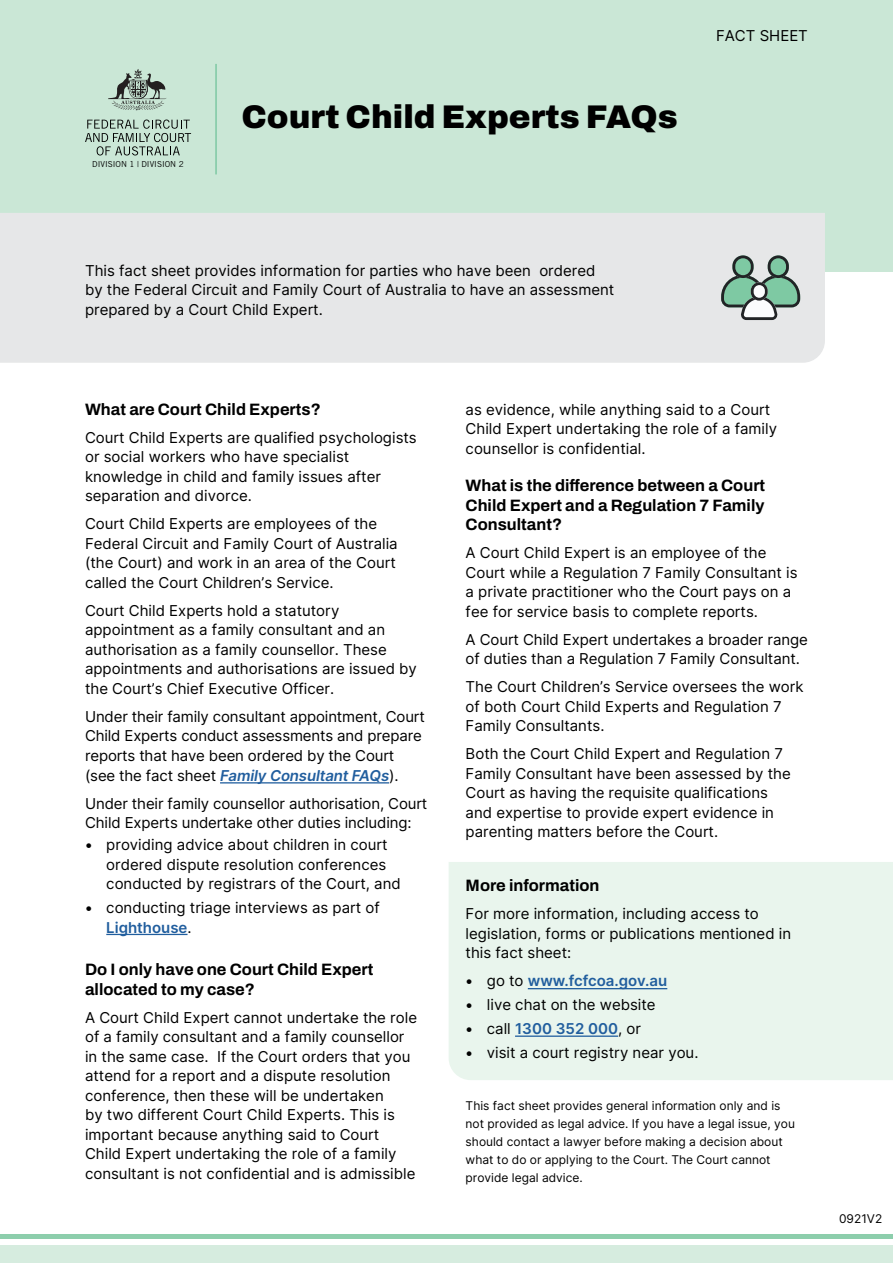
<style>
.page{position:relative;width:893px;height:1263px;background:#fff}
.page>*{position:absolute;margin:0;border:0;box-sizing:border-box;transform-origin:0 0}
.Heading_1{font:900 32.7px "Archivo";color:#000}
.Heading_2{font:700 16.5px/19.8px "Archivo";color:#000}
.Body_text{font:15px/19.5px "Inter";color:#000}
.t1{font:600 15px "Inter";color:#215e9e}
.Body_text_-_small{font:12px/18px "Inter";color:#000}
.t2{font:8.25px "Trade Gothic LT Std";color:#000}
.s1{font-weight:600;font-style:italic;color:#215e9e}
.s2{font-weight:600}
.s3{font-weight:600;color:#215e9e}
.s4{color:#000}
.s5{font-weight:400;color:#000}
</style>
<div class="page">
<div style="left:0;top:0;width:893px;height:272px;background:#cae7d6"></div>
<div style="left:0;top:1245px;width:893px;height:18px;background:#d6ecdf"></div>
<hr style="left:0;top:1234px;width:893px;height:4px;background:#8dceac">
<div style="left:449px;top:862px;width:444px;height:218px;background:#e9f5ed"></div>
<svg style="left:85px;top:120px;width:106px;height:35px"></svg>
<svg style="left:108px;top:69px;width:59px;height:42px"></svg>
<div style="left:0;top:213px;width:825px;height:150px;background:#e6e7e8"></div>
<svg style="left:721px;top:255px;width:79px;height:65px;background:#9ab5a9"></svg>
<hr style="left:220px;top:782px;width:169px;height:1px;background:#215e9e">
<hr style="left:528px;top:988px;width:139px;height:1px;background:#215e9e">
<hr style="left:515px;top:1035px;width:103px;height:2px;background:#215e9e">
<hr style="left:215px;top:64px;width:2px;height:110px;background:#7ec9a3">
<hr style="left:106px;top:934px;width:82px;height:1px;background:#215e9e">
<p class="t2" style="left:92px;top:159px;width:93px">DIVISION 1 | DIVISION 2</p>
<h1 class="Heading_1" style="left:241px;top:92px;width:438px">Court Child Experts FAQs</h1>
<p class="Body_text" style="left:716px;top:26px;width:93px">FACT SHEET</p>
<p class="Body_text" style="left:85px;top:260px;width:531px">This fact sheet provides information for parties who have been ordered by the Federal Circuit and Family Court of Australia to have an assessment prepared by a Court Child Expert.</p>
<h2 class="Heading_2" style="left:85px;top:399px;width:237px">What are Court Child Experts?</h2>
<p class="Body_text" style="left:85px;top:427px;width:333px">Court Child Experts are qualified psychologists or social workers who have specialist knowledge in child and family issues after separation and divorce.</p>
<p class="Body_text" style="left:85px;top:514px;width:314px">Court Child Experts are employees of the Federal Circuit and Family Court of Australia (the Court) and work in an area of the Court called the Court Children’s Service.</p>
<p class="Body_text" style="left:85px;top:600px;width:333px">Court Child Experts hold a statutory appointment as a family consultant and an authorisation as a family counsellor. These appointments and authorisations are issued by the Court’s Chief Executive Officer.</p>
<p class="Body_text" style="left:85px;top:706px;width:341px">Under their family consultant appointment, Court Child Experts conduct assessments and prepare reports that have been ordered by the Court (see the fact sheet <span class="s1">Family Consultant FAQs</span>).</p>
<p class="Body_text" style="left:85px;top:793px;width:344px">Under their family counsellor authorisation, Court<br>Child Experts undertake other duties including:</p>
<p class="Body_text" style="left:106px;top:835px;width:296px;text-indent:-21px"><span class="s2">•</span> providing advice about children in court ordered dispute resolution conferences conducted by registrars of the Court, and</p>
<p class="Body_text" style="left:106px;top:897px;width:275px;text-indent:-21px"><span class="s2">•</span> conducting triage interviews as part of<br><span class="s3">Lighthouse</span>.</p>
<h2 class="Heading_2" style="left:85px;top:959px;width:290px">Do I only have one Court Child Expert allocated to my case?</h2>
<p class="Body_text" style="left:85px;top:1007px;width:334px">A Court Child Expert cannot undertake the role of a family consultant and a family counsellor in the same case. If the Court orders that you attend for a report and a dispute resolution conference, then these will be undertaken<br>by two different Court Child Experts. This is important because anything said to Court Child Expert undertaking the role of a family consultant is not confidential and is admissible</p>
<p class="Body_text" style="left:466px;top:399px;width:313px">as evidence, while anything said to a Court<br>Child Expert undertaking the role of a family counsellor is confidential.</p>
<h2 class="Heading_2" style="left:466px;top:475px;width:301px;text-align:justify">What is the difference between a Court Child Expert and a Regulation 7 Family Consultant?</h2>
<p class="Body_text" style="left:466px;top:543px;width:334px">A Court Child Expert is an employee of the Court while a Regulation 7 Family Consultant is a private practitioner who the Court pays on a fee for service basis to complete reports.</p>
<p class="Body_text" style="left:466px;top:629px;width:344px">A Court Child Expert undertakes a broader range of duties than a Regulation 7 Family Consultant.</p>
<p class="Body_text" style="left:466px;top:677px;width:339px">The Court Children’s Service oversees the work of both Court Child Experts and Regulation 7<br>Family Consultants.</p>
<p class="Body_text" style="left:466px;top:744px;width:327px">Both the Court Child Expert and Regulation 7<br>Family Consultant have been assessed by the Court as having the requisite qualifications and expertise to provide expert evidence in parenting matters before the Court.</p>
<h2 class="Heading_2" style="left:466px;top:876px;width:135px">More information</h2>
<p class="Body_text" style="left:466px;top:904px;width:327px">For more information, including access to legislation, forms or publications mentioned in this fact sheet:</p>
<p class="t1" style="left:466px;top:970px;width:203px"><span class="s4">•</span> <span class="s5">go to</span> www.fcfcoa.gov.au</p>
<p class="Body_text" style="left:466px;top:994px;width:192px"><span class="s2">•</span> live chat on the website</p>
<p class="t1" style="left:466px;top:1017px;width:177px"><span class="s4">•</span> <span class="s5">call</span> 1300 352 000<span class="s5">, or</span></p>
<p class="Body_text" style="left:466px;top:1042px;width:234px"><span class="s2">•</span> visit a court registry near you.</p>
<p class="Body_text_-_small" style="left:466px;top:1096px;width:331px">This fact sheet provides general information only and is not provided as legal advice. If you have a legal issue, you should contact a lawyer before making a decision about what to do or applying to the Court. The Court cannot provide legal advice.</p>
<p class="Body_text_-_small" style="left:839px;top:1209px;width:45px">0921V2</p>
</div>
